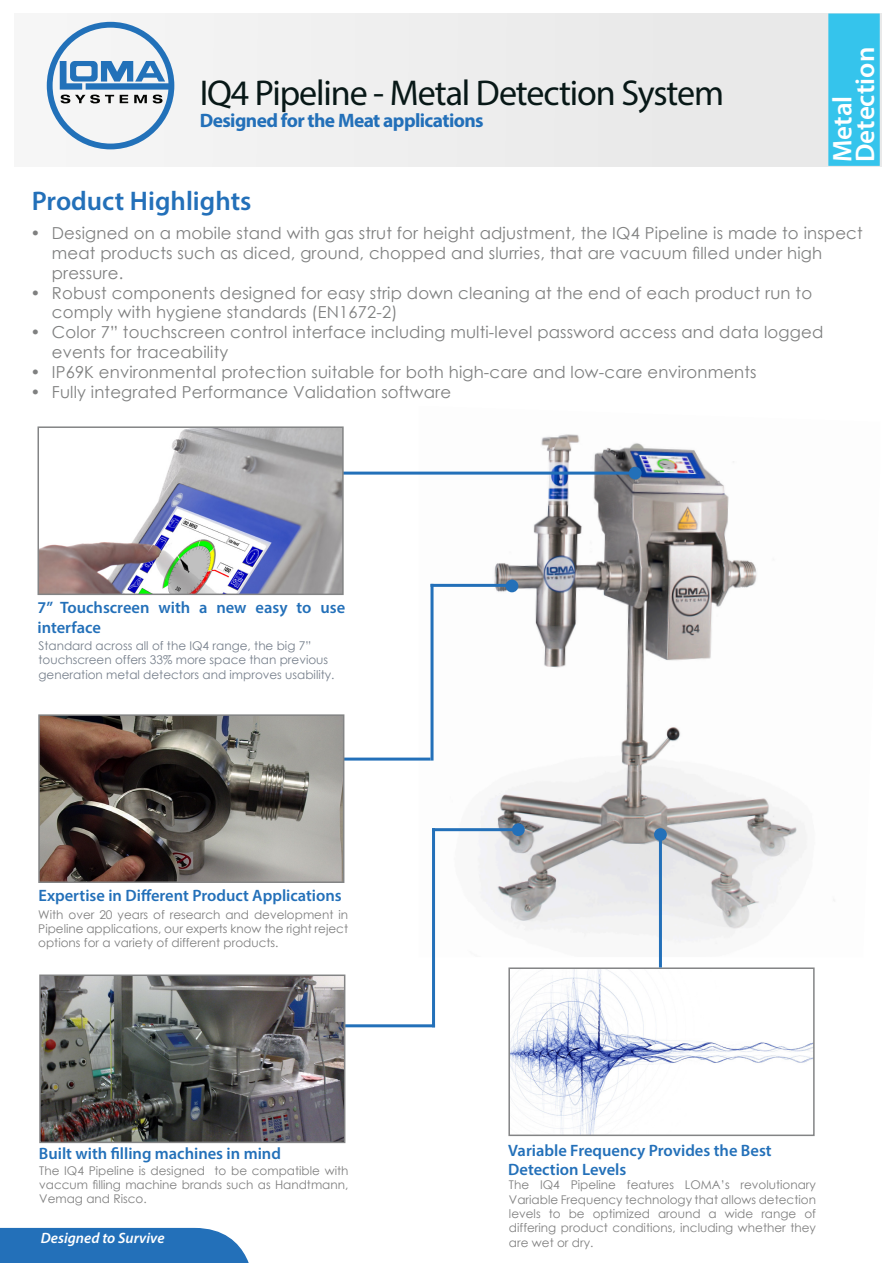
<style>
.page{position:relative;width:893px;height:1263px;background:#fff}
.page>*{position:absolute;margin:0;border:0;box-sizing:border-box;transform-origin:0 0}
.SuperScript{font:36px "Myriad Pro";letter-spacing:-.03em;color:#081817}
.t1{font:600 27px "Myriad Pro";color:#2370b9}
.t2{font:600 27px "Myriad Pro";color:#fff}
.Standaard{font:700 19.5px "Myriad Pro";letter-spacing:-.03em;color:#2370b9}
.t3{font:16.5px/19.8px "Century Gothic";letter-spacing:.01em;color:#7f8080}
.t4{font:600 16.5px/19.8px "Myriad Pro";color:#2370b9}
.t5{font:italic 600 15px "Myriad Pro";color:#fff}
.t6{font:12px/14.4px "Century Gothic";color:#808080;text-align:justify}
.t7{font:12px/14.4px "Century Gothic";color:#77808c}
</style>
<div class="page">
<div style="left:0;top:1228px;width:249px;height:35px;background:#2370b9"></div>
<div style="left:14px;top:14px;width:868px;height:153px;background:#e9e9e9"></div>
<img style="left:419px;top:434px;width:416px;height:523px">
<hr style="left:338px;top:1024px;width:97px;height:3px;background:#2370b9">
<hr style="left:432px;top:828px;width:3px;height:199px;background:#2370b9">
<hr style="left:432px;top:828px;width:86px;height:3px;background:#2370b9">
<hr style="left:338px;top:757px;width:93px;height:3px;background:#2370b9">
<hr style="left:340px;top:472px;width:295px;height:3px;background:#2370b9">
<img style="left:41px;top:717px;width:300px;height:163px">
<div style="left:38px;top:714px;width:306px;height:169px;border:2px solid #838485"></div>
<img style="left:511px;top:970px;width:301px;height:163px">
<div style="left:508px;top:967px;width:307px;height:169px;border:2px solid #838485"></div>
<hr style="left:431px;top:584px;width:3px;height:176px;background:#2370b9">
<hr style="left:431px;top:584px;width:82px;height:3px;background:#2370b9">
<hr style="left:659px;top:836px;width:3px;height:131px;background:#2370b9">
<div style="left:513px;top:824px;width:11px;height:11px;background:#2370b9;border-radius:50%"></div>
<div style="left:512px;top:823px;width:13px;height:13px;border:2px solid #2370b9;border-radius:50%"></div>
<div style="left:506px;top:580px;width:12px;height:12px;background:#2370b9;border-radius:50%"></div>
<div style="left:506px;top:580px;width:12px;height:12px;border:2px solid #2370b9;border-radius:50%"></div>
<div style="left:630px;top:467px;width:11px;height:12px;background:#2370b9;border-radius:50%"></div>
<div style="left:629px;top:467px;width:13px;height:12px;border:2px solid #2370b9;border-radius:50%"></div>
<div style="left:655px;top:829px;width:11px;height:11px;background:#2370b9;border-radius:50%"></div>
<div style="left:654px;top:828px;width:13px;height:13px;border:2px solid #2370b9;border-radius:50%"></div>
<div style="left:828px;top:14px;width:52px;height:152px;background:#35c4ec;border:2px solid #35c4ec"></div>
<svg style="left:47px;top:22px;width:127px;height:127px"></svg>
<img style="left:41px;top:429px;width:300px;height:163px">
<div style="left:38px;top:426px;width:306px;height:169px;border:2px solid #838485"></div>
<img style="left:42px;top:977px;width:300px;height:163px">
<div style="left:39px;top:974px;width:306px;height:169px;border:2px solid #838485"></div>
<p class="SuperScript" style="left:200px;top:71px;width:526px">IQ4 Pipeline - Metal Detection System</p>
<p class="Standaard" style="left:200px;top:108px;width:285px">Designed for the Meat applications</p>
<p class="t1" style="left:32px;top:184px;width:221px">Product Highlights</p>
<p class="t2" style="left:848px;top:162px;width:117px;rotate:-90deg">Detection</p>
<p class="t2" style="left:825px;top:162px;width:68px;rotate:-90deg">Metal</p>
<p class="t3" style="left:52px;top:223px;width:812px;text-indent:-21px">• Designed on a mobile stand with gas strut for height adjustment, the IQ4 Pipeline is made to inspect meat products such as diced, ground, chopped and slurries, that are vacuum filled under high pressure.</p>
<p class="t3" style="left:52px;top:282px;width:762px;text-indent:-21px">• Robust components designed for easy strip down cleaning at the end of each product run to comply with hygiene standards (EN1672-2)</p>
<p class="t3" style="left:52px;top:322px;width:773px;text-indent:-21px">• Color 7” touchscreen control interface including multi-level password access and data logged events for traceability</p>
<p class="t3" style="left:31px;top:362px;width:728px">• IP69K environmental protection suitable for both high-care and low-care environments</p>
<p class="t3" style="left:31px;top:381px;width:422px">• Fully integrated Performance Validation software</p>
<p class="t4" style="left:38px;top:597px;width:309px">7” Touchscreen with a new easy to use interface</p>
<p class="t7" style="left:38px;top:638px;width:298px">Standard across all of the IQ4 range, the big 7” touchscreen offers 33% more space than previous generation metal detectors and improves usability.</p>
<p class="t4" style="left:39px;top:885px;width:305px">Expertise in Different Product Applications</p>
<p class="t6" style="left:38px;top:907px;width:311px">With over 20 years of research and development in Pipeline applications, our experts know the right reject options for a variety of different products.</p>
<p class="t4" style="left:39px;top:1143px;width:244px">Built with filling machines in mind</p>
<p class="t6" style="left:39px;top:1163px;width:311px">The IQ4 Pipeline is designed to be compatible with vaccum filling machine brands such as Handtmann, Vemag and Risco.</p>
<p class="t5" style="left:41px;top:1228px;width:125px">Designed to Survive</p>
<p class="t4" style="left:508px;top:1139px;width:265px">Variable Frequency Provides the Best</p>
<p class="t4" style="left:508px;top:1159px;width:120px">Detection Levels</p>
<p class="t6" style="left:509px;top:1177px;width:308px">The IQ4 Pipeline features LOMA’s revolutionary Variable Frequency technology that allows detection levels to be optimized around a wide range of differing product conditions, including whether they are wet or dry.</p>
</div>
